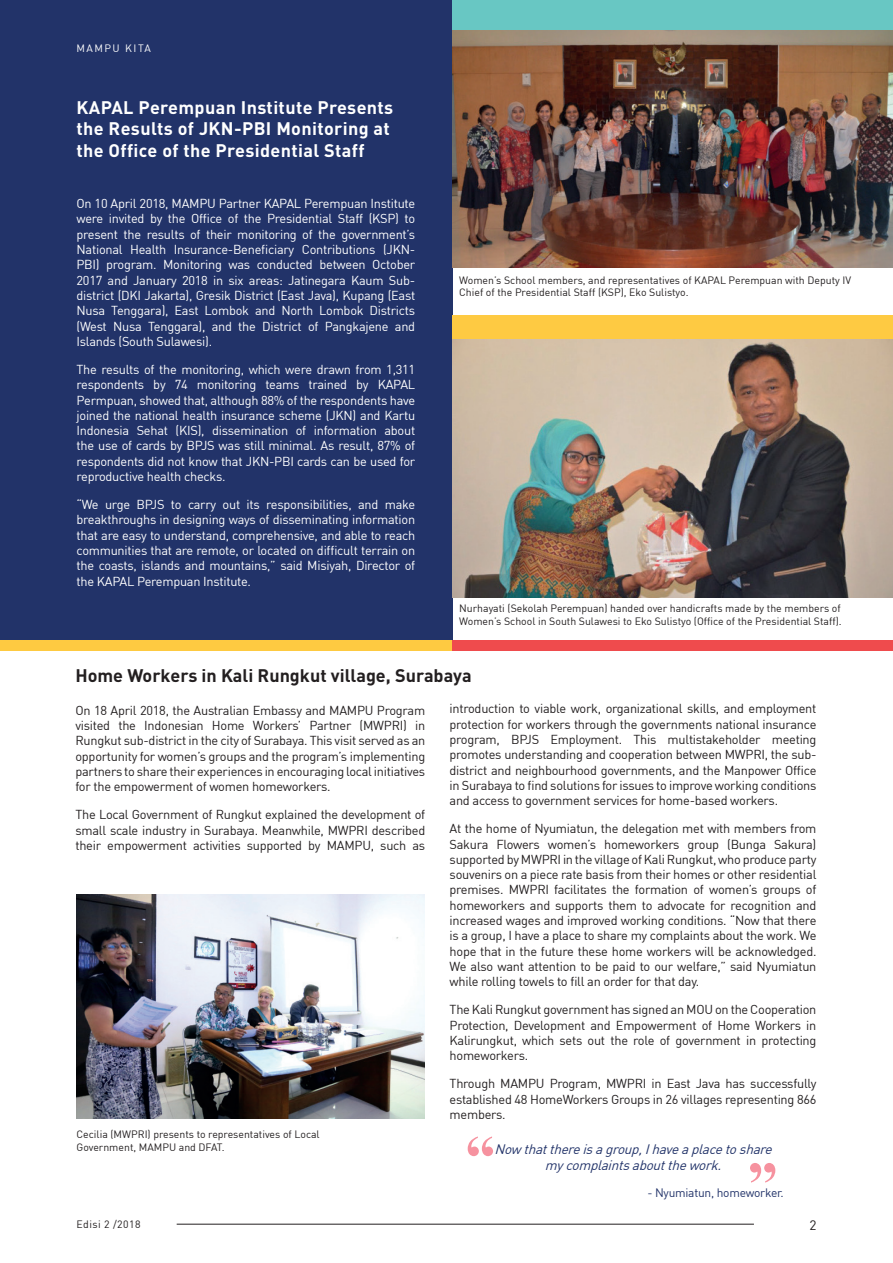
<style>
.page{position:relative;width:893px;height:1263px;background:#fff}
.page>*{position:absolute;margin:0;border:0;box-sizing:border-box;transform-origin:0 0}
.t1{font:700 75px "Aparajita";color:#ed253f}
.t2{font:700 18px/21.6px "DIN";letter-spacing:.02em;color:#fff}
.t3{font:700 18px "DIN";color:#231f20}
.t4{font:italic 13.5px/16.2px "DIN";color:#223369;text-align:center}
.t5{font:13.5px "DIN";color:#231f20}
.t6{font:12.75px/15.3px "DIN";letter-spacing:-.02em;color:#231f20;text-align:justify}
.t7{font:12.75px/15.3px "DIN";letter-spacing:-.02em;color:#fff;text-align:justify}
.t8{font:12px "DIN";letter-spacing:-.02em;color:#223369}
.t9{font:10.5px/12.6px "DIN";color:#231f20}
.t10{font:10.5px "DIN";letter-spacing:.04em;color:#231f20}
.t11{font:10.5px "DIN";letter-spacing:.14em;color:#fff}
</style>
<div class="page">
<hr style="left:177px;top:1224px;width:577px;height:1px;background:#231f20">
<div style="left:0;top:0;width:453px;height:640px;background:#223369"></div>
<img style="left:453px;top:30px;width:440px;height:238px">
<div style="left:0;top:640px;width:893px;height:11px;background:#feca41"></div>
<div style="left:453px;top:640px;width:440px;height:11px;background:#ef4b4d"></div>
<div style="left:453px;top:315px;width:440px;height:36px;background:#feca42"></div>
<div style="left:453px;top:0;width:440px;height:30px;background:#68c7c3"></div>
<img style="left:453px;top:339px;width:440px;height:258px">
<img style="left:77px;top:894px;width:347px;height:224px">
<p class="t11" style="left:77px;top:42px;width:76px">MAMPU KITA</p>
<h2 class="t2" style="left:77px;top:96px;width:318px">KAPAL Perempuan Institute Presents the Results of JKN-PBI Monitoring at the Office of the Presidential Staff</h2>
<p class="t7" style="left:77px;top:196px;width:340px">On 10 April 2018, MAMPU Partner KAPAL Perempuan Institute were invited by the Office of the Presidential Staff (KSP) to present the results of their monitoring of the government’s National Health Insurance-Beneficiary Contributions (JKN-PBI) program. Monitoring was conducted between October 2017 and January 2018 in six areas: Jatinegara Kaum Sub&shy;district (DKI Jakarta), Gresik District (East Java), Kupang (East Nusa Tenggara), East Lombok and North Lombok Districts (West Nusa Tenggara), and the District of Pangkajene and Islands (South Sulawesi).</p>
<p class="t7" style="left:77px;top:361px;width:340px">The results of the monitoring, which were drawn from 1,311 respondents by 74 monitoring teams trained by KAPAL Permpuan, showed that, although 88% of the respondents have joined the national health insurance scheme (JKN) and Kartu Indonesia Sehat (KIS), dissemination of information about the use of cards by BPJS was still minimal. As result, 87% of respondents did not know that JKN-PBI cards can be used for reproductive health checks.</p>
<p class="t7" style="left:77px;top:497px;width:340px">“We urge BPJS to carry out its responsibilities, and make breakthroughs in designing ways of disseminating information that are easy to understand, comprehensive, and able to reach communities that are remote, or located on difficult terrain on the coasts, islands and mountains,” said Misiyah, Director of the KAPAL Perempuan Institute.</p>
<p class="t9" style="left:459px;top:273px;width:393px">Women’s School members, and representatives of KAPAL Perempuan with Deputy IV<br>Chief of the Presidential Staff (KSP), Eko Sulistyo.</p>
<p class="t9" style="left:459px;top:602px;width:384px">Nurhayati (Sekolah Perempuan) handed over handicrafts made by the members of<br>Women’s School in South Sulawesi to Eko Sulistyo (Office of the Presidential Staff).</p>
<h2 class="t3" style="left:75px;top:663px;width:398px">Home Workers in Kali Rungkut village, Surabaya</h2>
<p class="t6" style="left:75px;top:702px;width:351px">On 18 April 2018, the Australian Embassy and MAMPU Program visited the Indonesian Home Workers’ Partner (MWPRI) in Rungkut sub-district in the city of Surabaya. This visit served as an opportunity for women’s groups and the program’s implementing partners to share their experiences in encouraging local initiatives for the empowerment of women homeworkers.</p>
<p class="t6" style="left:75px;top:807px;width:351px">The Local Government of Rungkut explained the development of small scale industry in Surabaya. Meanwhile, MWPRI described their empowerment activities supported by MAMPU, such as</p>
<p class="t6" style="left:450px;top:701px;width:368px">introduction to viable work, organizational skills, and employment protection for workers through the governments national insurance program, BPJS Employment. This multistakeholder meeting promotes understanding and cooperation between MWPRI, the sub&shy;district and neighbourhood governments, and the Manpower Office in Surabaya to find solutions for issues to improve working conditions and access to government services for home-based workers.</p>
<p class="t6" style="left:450px;top:821px;width:368px">At the home of Nyumiatun, the delegation met with members from Sakura Flowers women’s homeworkers group (Bunga Sakura) supported by MWPRI in the village of Kali Rungkut, who produce party souvenirs on a piece rate basis from their homes or other residential premises. MWPRI facilitates the formation of women’s groups of homeworkers and supports them to advocate for recognition and increased wages and improved working conditions. “Now that there is a group, I have a place to share my complaints about the work. We hope that in the future these home workers will be acknowledged.<br>We also want attention to be paid to our welfare,” said Nyumiatun while rolling towels to fill an order for that day.</p>
<p class="t6" style="left:450px;top:1002px;width:368px">The Kali Rungkut government has signed an MOU on the Cooperation Protection, Development and Empowerment of Home Workers in Kalirungkut, which sets out the role of government in protecting homeworkers.</p>
<p class="t6" style="left:450px;top:1076px;width:368px">Through MAMPU Program, MWPRI in East Java has successfully established 48 HomeWorkers Groups in 26 villages representing 866 members.</p>
<h1 class="t1" style="left:465px;top:1111px;width:32px">“</h1>
<h1 class="t1" style="left:747px;top:1137px;width:32px">”</h1>
<p class="t9" style="left:77px;top:1128px;width:245px">Cecilia (MWPRI) presents to representatives of Local<br>Government, MAMPU and DFAT.</p>
<p class="t4" style="left:494px;top:1141px;width:283px">Now thatthereisagroup,Ihaveaplacetoshare mycomplaintsaboutthework.</p>
<p class="t8" style="left:647px;top:1185px;width:138px">- Nyumiatun, homeworker.</p>
<p class="t10" style="left:77px;top:1217px;width:65px">Edisi 2 /2018</p>
<p class="t5" style="left:809px;top:1217px;width:9px">2</p>
</div>
